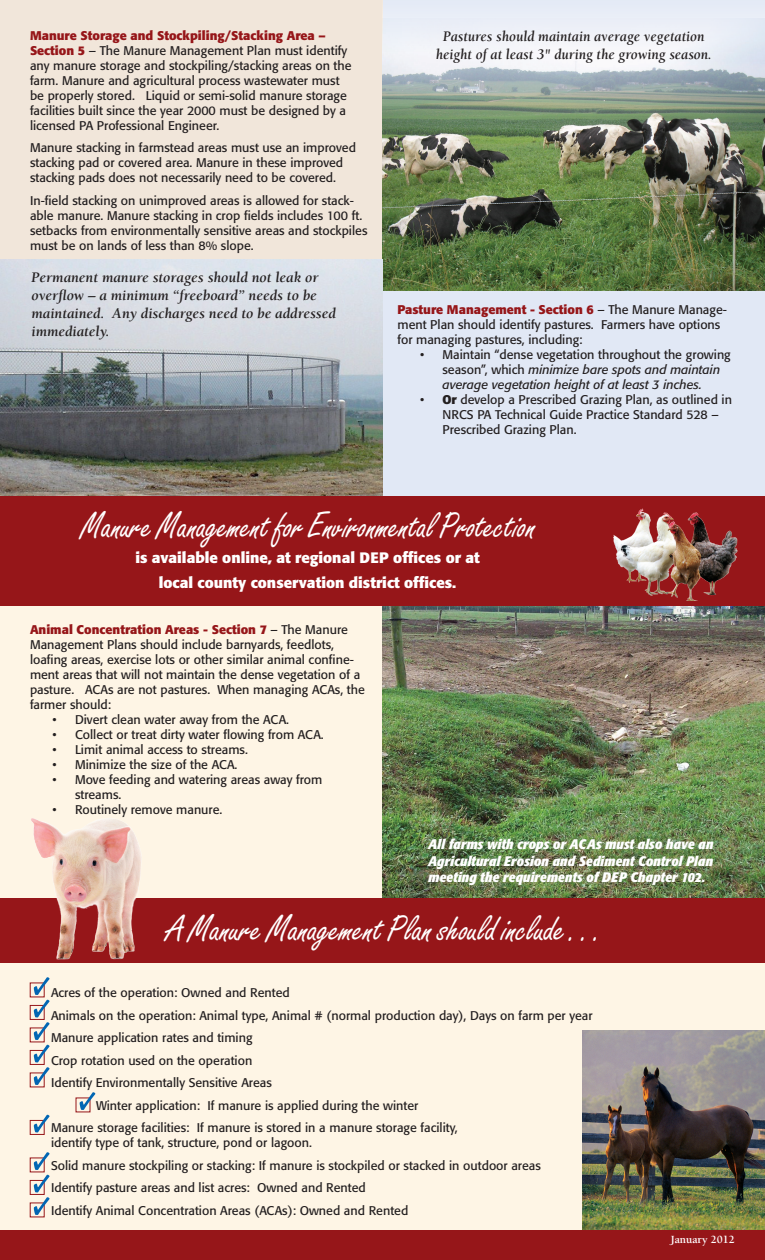
<style>
.page{position:relative;width:765px;height:1260px;background:#fff}
.page>*{position:absolute;margin:0;border:0;box-sizing:border-box;transform-origin:0 0}
.t1{font:37.5px "Grisette";color:#fff}
.t2{font:italic 700 15px/18px "Berkeley";color:#231f20}
.t3{font:700 15px/25px "Formata";color:#fff;text-align:center}
.t4{font:italic 700 15px/18px "Berkeley";color:#231f20;text-align:center;scale:.95 1}
.t5{font:italic 700 condensed 13.75px/16.5px "Formata";color:#fff;text-align:justify;scale:1.05 1}
.t6{font:12.5px/15px "Formata";color:#231f20}
.t7{font:italic 12.5px/15px "Formata";color:#231f20}
.t8{font:700 11.25px "Berkeley";color:#fff}
.s1{font-weight:700;color:#961619}
.s2{font-style:normal}
.s3{font-weight:700}
</style>
<div class="page">
<div style="left:0;top:24px;width:765px;height:1236px;background:#fef5e5"></div>
<div style="left:0;top:0;width:765px;height:523px;background:#e1e8f5"></div>
<div style="left:0;top:0;width:382px;height:597px;background:#f1e6da"></div>
<div style="left:382px;top:0;width:383px;height:291px;background:#e7ecf7"></div>
<img style="left:382px;top:18px;width:383px;height:273px">
<img style="left:0;top:259px;width:382px;height:237px">
<div style="left:0;top:1230px;width:765px;height:30px;background:#961619"></div>
<img style="left:382px;top:606px;width:383px;height:292px">
<div style="left:30px;top:1005px;width:14px;height:15px;border:1px solid #961619"></div>
<div style="left:30px;top:1050px;width:14px;height:15px;border:1px solid #961619"></div>
<svg style="left:34px;top:977px;width:16px;height:108px"></svg>
<svg style="left:80px;top:1092px;width:15px;height:18px"></svg>
<div style="left:30px;top:1120px;width:14px;height:15px;border:1px solid #961619"></div>
<svg style="left:34px;top:1114px;width:16px;height:19px"></svg>
<div style="left:30px;top:1180px;width:14px;height:15px;border:1px solid #961619"></div>
<svg style="left:34px;top:1152px;width:16px;height:63px"></svg>
<img style="left:582px;top:1030px;width:183px;height:200px">
<div style="left:0;top:496px;width:765px;height:110px;background:#961619"></div>
<img style="left:614px;top:508px;width:123px;height:93px">
<div style="left:0;top:899px;width:765px;height:64px;background:#961619"></div>
<img style="left:30px;top:818px;width:111px;height:142px">
<p class="t6" style="left:30px;top:28px;width:323px"><span class="s1">Manure Storage and Stockpiling/Stacking Area – Section 5</span> – The Manure Management Plan must identify any manure storage and stockpiling/stacking areas on the farm. Manure and agricultural process wastewater must be properly stored. Liquid or semi-solid manure storage facilities built since the year 2000 must be designed by a licensed PA Professional Engineer.</p>
<p class="t6" style="left:30px;top:140px;width:328px">Manure stacking in farmstead areas must use an improved stacking pad or covered area. Manure in these improved stacking pads does not necessarily need to be covered.</p>
<p class="t6" style="left:30px;top:193px;width:339px">In-field stacking on unimproved areas is allowed for stack&shy;able manure. Manure stacking in crop fields includes 100 ft. setbacks from environmentally sensitive areas and stockpiles must be on lands of less than 8% slope.</p>
<p class="t2" style="left:32px;top:269px;width:306px">Permanent manure storages should not leak or overflow – a minimum “freeboard” needs to be maintained. Any discharges need to be addressed immediately.</p>
<p class="t4" style="left:436px;top:28px;width:292px">Pastures should maintain average vegetation height of at least 3" during the growing season.</p>
<p class="t6" style="left:398px;top:302px;width:331px"><span class="s1">Pasture Management - Section 6</span> – The Manure Manage&shy;ment Plan should identify pastures. Farmers have options for managing pastures, including:</p>
<p class="t7" style="left:442px;top:348px;width:290px;text-indent:-22px"><span class="s2">• Maintain “dense vegetation throughout the growing season”, which</span> minimize bare spots and maintain average vegetation height of at least 3 inches.</p>
<p class="t6" style="left:442px;top:392px;width:291px;text-indent:-22px">• <span class="s3">Or</span> develop a Prescribed Grazing Plan, as outlined in<br>NRCS PA Technical Guide Practice Standard 528 –<br>Prescribed Grazing Plan.</p>
<h1 class="t1" style="left:80px;top:503px;width:456px">Manure Management for Environmental Protection</h1>
<p class="t3" style="left:135px;top:545px;width:346px">is available online, at regional DEP offices or at local county conservation district offices.</p>
<p class="t6" style="left:30px;top:622px;width:336px"><span class="s1">Animal Concentration Areas - Section 7</span> – The Manure Management Plans should include barnyards, feedlots, loafing areas, exercise lots or other similar animal confine&shy;ment areas that will not maintain the dense vegetation of a pasture. ACAs are not pastures. When managing ACAs, the farmer should:</p>
<p class="t6" style="left:52px;top:712px;width:238px">• Divert clean water away from the ACA.</p>
<p class="t6" style="left:52px;top:727px;width:273px">• Collect or treat dirty water flowing from ACA.</p>
<p class="t6" style="left:52px;top:742px;width:197px">• Limit animal access to streams.</p>
<p class="t6" style="left:52px;top:757px;width:187px">• Minimize the size of the ACA.</p>
<p class="t6" style="left:75px;top:772px;width:249px;text-indent:-22px">• Move feeding and watering areas away from streams.</p>
<p class="t6" style="left:52px;top:802px;width:171px">• Routinely remove manure.</p>
<p class="t5" style="left:428px;top:836px;width:273px">All farms with crops or ACAs must also have an Agricultural Erosion and Sediment Control Plan meeting the requirements of DEP Chapter 102.</p>
<h1 class="t1" style="left:165px;top:907px;width:436px">A Manure Management Plan should include…</h1>
<p class="t6" style="left:51px;top:985px;width:240px">Acres of the operation: Owned and Rented</p>
<p class="t6" style="left:51px;top:1008px;width:543px">Animals on the operation: Animal type, Animal # (normal production day), Days on farm per year</p>
<p class="t6" style="left:51px;top:1030px;width:203px">Manure application rates and timing</p>
<p class="t6" style="left:51px;top:1053px;width:203px">Crop rotation used on the operation</p>
<p class="t6" style="left:51px;top:1075px;width:222px">Identify Environmentally Sensitive Areas</p>
<p class="t6" style="left:96px;top:1098px;width:324px">Winter application: If manure is applied during the winter</p>
<p class="t6" style="left:51px;top:1120px;width:408px">Manure storage facilities: If manure is stored in a manure storage facility,</p>
<p class="t6" style="left:51px;top:1132px;width:491px;line-height:22.5px">identify type of tank, structure, pond or lagoon.<br>Solid manure stockpiling or stacking: If manure is stockpiled or stacked in outdoor areas Identify pasture areas and list acres: Owned and Rented<br>Identify Animal Concentration Areas (ACAs): Owned and Rented</p>
<p class="t8" style="left:671px;top:1234px;width:66px">January 2012</p>
</div>
